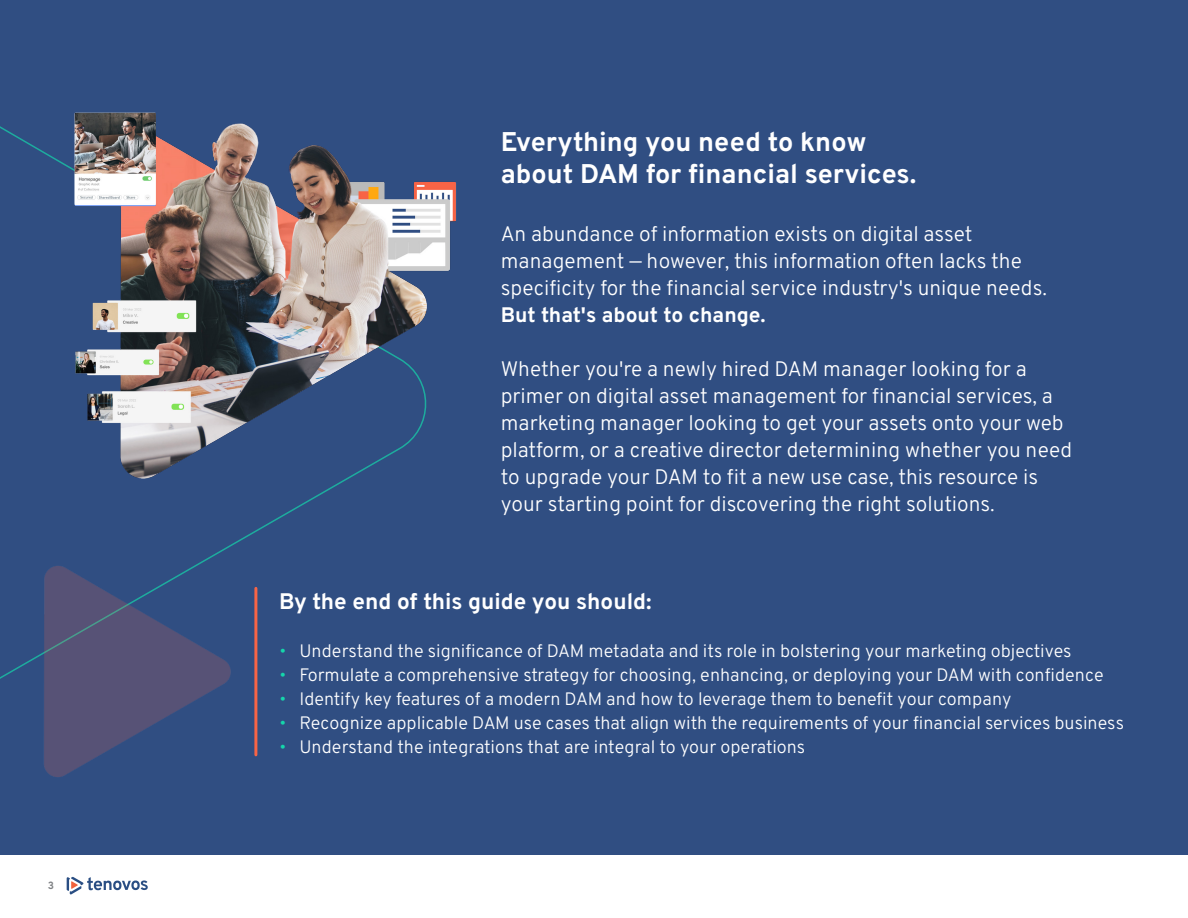
<style>
.page{position:relative;width:1188px;height:918px;background:#fff}
.page>*{position:absolute;margin:0;border:0;box-sizing:border-box;transform-origin:0 0}
.t1{font:700 27px "Overpass";color:#fff}
.t2{font:700 22.5px "Overpass";color:#fff}
.t3{font:21px/27px "Overpass";color:#fff}
.Paragraph_Style_2{font:18px "Overpass";color:#fff}
.t4{font:700 10.5px "Overpass";color:#808285}
.s1{font-weight:700}
.s2{color:#15d6ab}
</style>
<div class="page">
<div style="left:0;top:0;width:1188px;height:855px;background:#304e82"></div>
<img style="left:0;top:566px;width:231px;height:211px">
<hr style="left:254px;top:588px;width:3px;height:167px;background:#f76446">
<svg style="left:67px;top:877px;width:81px;height:18px"></svg>
<img style="left:47px;top:112px;width:409px;height:366px">
<p class="t4" style="left:48px;top:877px;width:8px">3</p>
<p class="t1" style="left:501px;top:120px;width:367px">Everything you need to know</p>
<p class="t1" style="left:501px;top:152px;width:417px">about DAM for financial services.</p>
<p class="t3" style="left:501px;top:220px;width:548px">An abundance of information exists on digital asset management — however, this information often lacks the specificity for the financial service industry's unique needs.<br><span class="s1">But that's about to change.</span></p>
<p class="t3" style="left:501px;top:355px;width:573px">Whether you're a newly hired DAM manager looking for a primer on digital asset management for financial services, a marketing manager looking to get your assets onto your web platform, or a creative director determining whether you need to upgrade your DAM to fit a new use case, this resource is your starting point for discovering the right solutions.</p>
<p class="t2" style="left:279px;top:583px;width:374px">By the end of this guide you should:</p>
<p class="Paragraph_Style_2" style="left:279px;top:637px;width:794px"><span class="s2">•</span> Understand the significance of DAM metadata and its role in bolstering your marketing objectives</p>
<p class="Paragraph_Style_2" style="left:279px;top:661px;width:826px"><span class="s2">•</span> Formulate a comprehensive strategy for choosing, enhancing, or deploying your DAM with confidence</p>
<p class="Paragraph_Style_2" style="left:279px;top:685px;width:734px"><span class="s2">•</span> Identify key features of a modern DAM and how to leverage them to benefit your company</p>
<p class="Paragraph_Style_2" style="left:279px;top:709px;width:846px"><span class="s2">•</span> Recognize applicable DAM use cases that align with the requirements of your financial services business</p>
<p class="Paragraph_Style_2" style="left:279px;top:733px;width:528px"><span class="s2">•</span> Understand the integrations that are integral to your operations</p>
</div>
